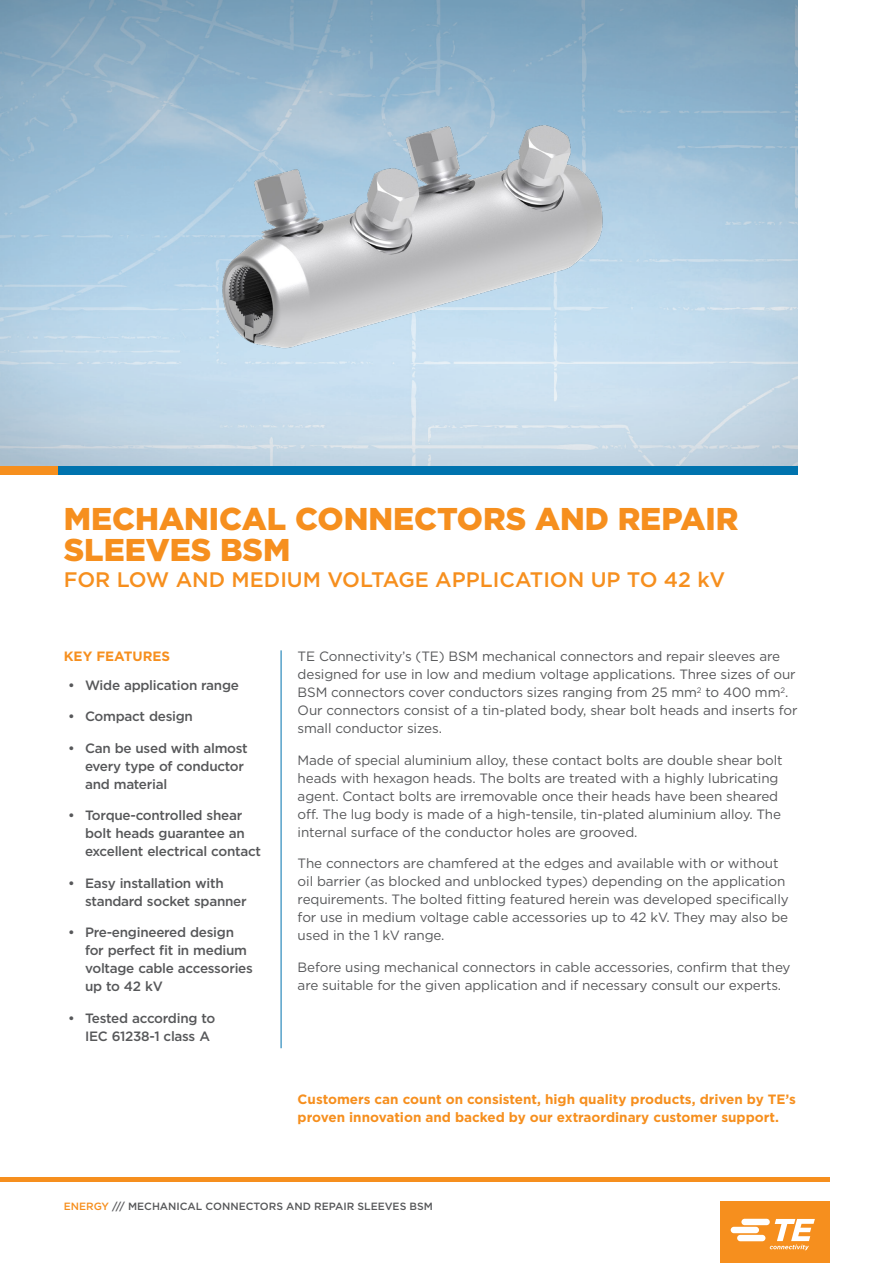
<style>
.page{position:relative;width:893px;height:1263px;background:#fff}
.page>*{position:absolute;margin:0;border:0;box-sizing:border-box;transform-origin:0 0}
.Cover_-_Main_Headlin{font:900 31.5px/31.5px "Gotham";color:#f68f1e}
.Cover_-_Subhead{font:500 21px "Gotham";color:#f68f1e}
.Main_Body_Copy{font:13.5px/18px "Gotham";letter-spacing:-.01em;color:#57585a}
.t1{font:500 13.5px/18px "Gotham";letter-spacing:-.02em;color:#57585a}
.Cover_-_Closing_Copy{font:700 13.5px/18px "Gotham";color:#f68f1e}
.KEY_FEATURE__TITLE{font:700 13.5px "Gotham";color:#f68f1e}
.WP_Footer_Info{font:500 10.5px "Gotham";color:#57585a}
.s1{color:#f68f1e}
</style>
<div class="page">
<img style="left:0;top:0;width:797px;height:466px">
<hr style="left:281px;top:650px;width:1px;height:398px;background:#0073ae">
<div style="left:0;top:466px;width:58px;height:9px;background:#f68f1e"></div>
<div style="left:58px;top:466px;width:739px;height:9px;background:#0073ae"></div>
<hr style="left:0;top:1177px;width:829px;height:4px;background:#f68f1e">
<div style="left:720px;top:1201px;width:109px;height:62px;background:#f68f1e"></div>
<svg style="left:731px;top:1219px;width:84px;height:31px"></svg>
<img style="left:132px;top:17px;width:561px;height:421px">
<p class="Cover_-_Main_Headlin" style="left:64px;top:503px;width:676px">MECHANICAL CONNECTORS AND REPAIR<br>SLEEVES BSM</p>
<p class="Cover_-_Subhead" style="left:64px;top:566px;width:663px">FOR LOW AND MEDIUM VOLTAGE APPLICATION UP TO 42 kV</p>
<p class="KEY_FEATURE__TITLE" style="left:64px;top:647px;width:108px">KEY FEATURES</p>
<p class="Main_Body_Copy" style="left:298px;top:647px;width:501px">TE Connectivity’s (TE) BSM mechanical connectors and repair sleeves are designed for use in low and medium voltage applications. Three sizes of our BSM connectors cover conductors sizes ranging from 25 mm<sup>2</sup> to 400 mm<sup>2</sup>.<br>Our connectors consist of a tin-plated body, shear bolt heads and inserts for small conductor sizes.</p>
<p class="Main_Body_Copy" style="left:298px;top:751px;width:486px">Made of special aluminium alloy, these contact bolts are double shear bolt heads with hexagon heads. The bolts are treated with a highly lubricating agent. Contact bolts are irremovable once their heads have been sheared off. The lug body is made of a high-tensile, tin-plated aluminium alloy. The internal surface of the conductor holes are grooved.</p>
<p class="Main_Body_Copy" style="left:298px;top:854px;width:493px">The connectors are chamfered at the edges and available with or without oil barrier (as blocked and unblocked types) depending on the application requirements. The bolted fitting featured herein was developed specifically for use in medium voltage cable accessories up to 42 kV. They may also be used in the 1 kV range.</p>
<p class="Main_Body_Copy" style="left:298px;top:958px;width:494px">Before using mechanical connectors in cable accessories, confirm that they are suitable for the given application and if necessary consult our experts.</p>
<p class="t1" style="left:68px;top:676px;width:172px">• Wide application range</p>
<p class="t1" style="left:68px;top:707px;width:126px">• Compact design</p>
<p class="t1" style="left:85px;top:739px;width:164px;text-indent:-17px">• Can be used with almost every type of conductor and material</p>
<p class="t1" style="left:85px;top:806px;width:178px;text-indent:-17px">• Torque-controlled shear bolt heads guarantee an excellent electrical contact</p>
<p class="t1" style="left:85px;top:874px;width:163px;text-indent:-17px">• Easy installation with standard socket spanner</p>
<p class="t1" style="left:85px;top:923px;width:169px;text-indent:-17px">• Pre-engineered design for perfect fit in medium voltage cable accessories up to 42 kV</p>
<p class="t1" style="left:85px;top:1009px;width:132px;text-indent:-17px">• Tested according to<br>IEC 61238-1 class A</p>
<p class="Cover_-_Closing_Copy" style="left:298px;top:1090px;width:500px">Customers can count on consistent, high quality products, driven by TE’s proven innovation and backed by our extraordinary customer support.</p>
<p class="WP_Footer_Info" style="left:64px;top:1199px;width:371px"><span class="s1">ENERGY</span> /// MECHANICAL CONNECTORS AND REPAIR SLEEVES BSM</p>
</div>
